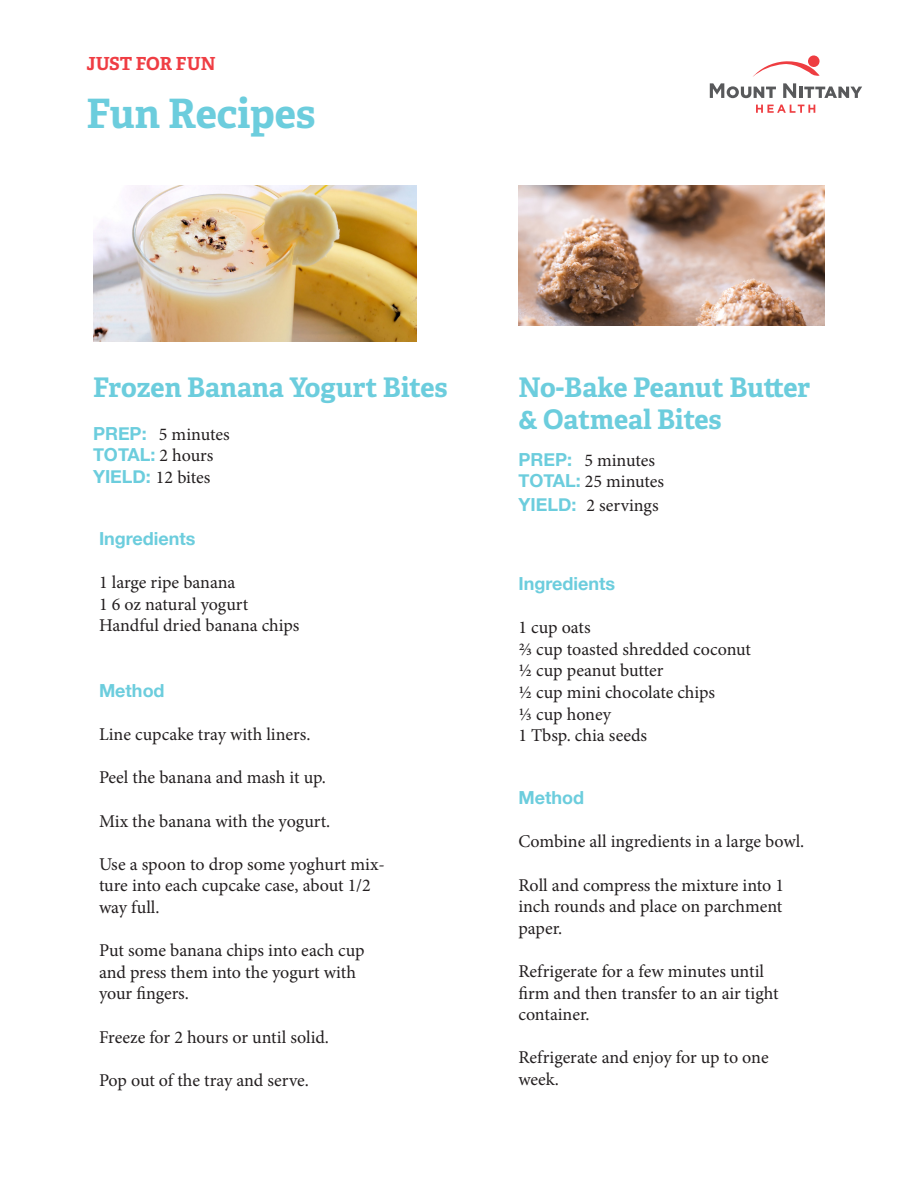
<style>
.page{position:relative;width:918px;height:1188px;background:#fff}
.page>*{position:absolute;margin:0;border:0;box-sizing:border-box;transform-origin:0 0}
.t1{font:700 40.5px "Adelle";letter-spacing:-.005em;color:#6ccddd}
.t2{font:700 27px/32.4px "Adelle";color:#6ccddd}
.t3{font:18px/21.6px "Minion Pro";letter-spacing:-.005em;color:#231f20}
.t4{font:700 18px "Helvetica Neue";color:#6ccddd}
.t5{font:700 18px "Adelle";color:#ef3d43}
.s1{font-family:"Helvetica Neue";font-weight:700;color:#6ccddd}
.s2{font-family:"Minion Pro";font-weight:400;color:#231f20}
</style>
<div class="page">
<svg style="left:756px;top:105px;width:59px;height:8px"></svg>
<div style="left:808px;top:55px;width:12px;height:12px;background:#ee3d41;border-radius:50%"></div>
<svg style="left:753px;top:61px;width:67px;height:16px"></svg>
<svg style="left:710px;top:83px;width:66px;height:15px"></svg>
<svg style="left:783px;top:83px;width:13px;height:15px"></svg>
<hr style="left:799px;top:87px;width:4px;height:11px;background:#58595b">
<svg style="left:804px;top:87px;width:58px;height:11px"></svg>
<img style="left:93px;top:185px;width:323px;height:156px">
<img style="left:518px;top:185px;width:306px;height:141px">
<p class="t5" style="left:86px;top:51px;width:131px">JUST FOR FUN</p>
<p class="t1" style="left:86px;top:85px;width:231px">Fun Recipes</p>
<p class="t2" style="left:93px;top:370px;width:356px">Frozen Banana Yogurt Bites</p>
<p class="t3" style="left:93px;top:423px;width:138px"><span class="s1">PREP:</span> 5 minutes</p>
<p class="t4" style="left:93px;top:441px;width:122px">TOTAL: <span class="s2">2 hours</span></p>
<p class="t3" style="left:93px;top:467px;width:119px"><span class="s1">YIELD:</span> 12 bites</p>
<p class="t4" style="left:99px;top:524px;width:98px">Ingredients</p>
<p class="t3" style="left:99px;top:572px;width:138px">1 large ripe banana</p>
<p class="t3" style="left:99px;top:593px;width:151px">1 6 oz natural yogurt</p>
<p class="t3" style="left:99px;top:615px;width:202px">Handful dried banana chips</p>
<p class="t4" style="left:99px;top:677px;width:67px">Method</p>
<p class="t3" style="left:99px;top:724px;width:213px">Line cupcake tray with liners.</p>
<p class="t3" style="left:99px;top:767px;width:229px">Peel the banana and mash it up.</p>
<p class="t3" style="left:99px;top:810px;width:233px">Mix the banana with the yogurt.</p>
<p class="t3" style="left:99px;top:853px;width:287px">Use a spoon to drop some yoghurt mix&shy;ture into each cupcake case, about 1/2 way full.</p>
<p class="t3" style="left:99px;top:940px;width:267px">Put some banana chips into each cup and press them into the yogurt with your fingers.</p>
<p class="t3" style="left:99px;top:1026px;width:232px">Freeze for 2 hours or until solid.</p>
<p class="t3" style="left:99px;top:1069px;width:211px">Pop out of the tray and serve.</p>
<p class="t2" style="left:518px;top:370px;width:294px">No-Bake Peanut Butter &amp; Oatmeal Bites</p>
<p class="t3" style="left:518px;top:449px;width:138px"><span class="s1">PREP:</span> 5 minutes</p>
<p class="t3" style="left:518px;top:471px;width:147px"><span class="s1">TOTAL:</span> 25 minutes</p>
<p class="t3" style="left:518px;top:495px;width:142px"><span class="s1">YIELD:</span> 2 servings</p>
<p class="t4" style="left:518px;top:569px;width:98px">Ingredients</p>
<p class="t3" style="left:518px;top:617px;width:74px">1 cup oats</p>
<p class="t3" style="left:518px;top:638px;width:234px">⅔ cup toasted shredded coconut</p>
<p class="t3" style="left:518px;top:660px;width:147px">½ cup peanut butter</p>
<p class="t3" style="left:518px;top:681px;width:198px">½ cup mini chocolate chips</p>
<p class="t3" style="left:518px;top:703px;width:94px">⅓ cup honey</p>
<p class="t3" style="left:518px;top:725px;width:130px">1 Tbsp. chia seeds</p>
<p class="t4" style="left:518px;top:784px;width:67px">Method</p>
<p class="t3" style="left:518px;top:831px;width:288px">Combine all ingredients in a large bowl.</p>
<p class="t3" style="left:518px;top:874px;width:267px;text-align:justify">Roll and compress the mixture into 1 inch rounds and place on parchment paper.</p>
<p class="t3" style="left:518px;top:960px;width:262px">Refrigerate for a few minutes until firm and then transfer to an air tight container.</p>
<p class="t3" style="left:518px;top:1047px;width:252px">Refrigerate and enjoy for up to one week.</p>
</div>
